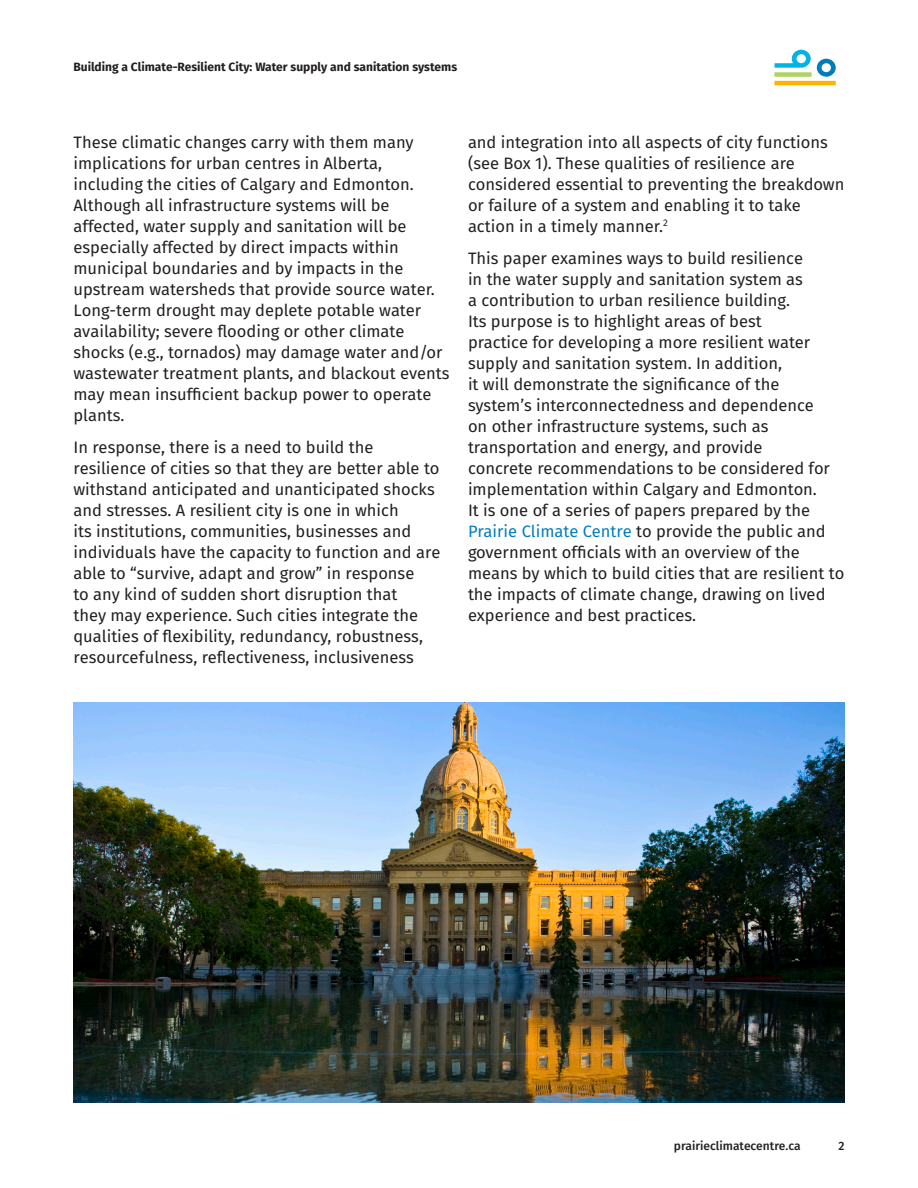
<style>
.page{position:relative;width:918px;height:1188px;background:#fff}
.page>*{position:absolute;margin:0;border:0;box-sizing:border-box;transform-origin:0 0}
.Body_copy{font:16.5px/21px "Fira Sans";color:#231f20}
.t1{font:700 12px "Fira Sans";color:#231f20}
.copyright_running_he{font:500 12px "Fira Sans";color:#231f20}
.s1{color:#007dbb}
</style>
<div class="page">
<svg style="left:817px;top:59px;width:19px;height:18px"></svg>
<div style="left:775px;top:72px;width:37px;height:5px;background:#add461"></div>
<hr style="left:775px;top:81px;width:61px;height:4px;background:#ffb500">
<svg style="left:775px;top:50px;width:36px;height:18px"></svg>
<img style="left:74px;top:702px;width:771px;height:400px">
<p class="t1" style="left:74px;top:58px;width:385px">Building a Climate-Resilient City: Water supply and sanitation systems</p>
<p class="Body_copy" style="left:74px;top:133px;width:377px">These climatic changes carry with them many implications for urban centres in Alberta, including the cities of Calgary and Edmonton.<br>Although all infrastructure systems will be affected, water supply and sanitation will be especially affected by direct impacts within municipal boundaries and by impacts in the upstream watersheds that provide source water.<br>Long-term drought may deplete potable water availability; severe flooding or other climate shocks (e.g., tornados) may damage water and/or wastewater treatment plants, and blackout events may mean insufficient backup power to operate plants.</p>
<p class="Body_copy" style="left:74px;top:438px;width:368px">In response, there is a need to build the resilience of cities so that they are better able to withstand anticipated and unanticipated shocks and stresses. A resilient city is one in which<br>its institutions, communities, businesses and individuals have the capacity to function and are able to “survive, adapt and grow” in response<br>to any kind of sudden short disruption that<br>they may experience. Such cities integrate the qualities of flexibility, redundancy, robustness, resourcefulness, reflectiveness, inclusiveness</p>
<p class="Body_copy" style="left:468px;top:133px;width:378px">and integration into all aspects of city functions (see Box 1). These qualities of resilience are considered essential to preventing the breakdown or failure of a system and enabling it to take action in a timely manner.<sup>2</sup></p>
<p class="Body_copy" style="left:468px;top:249px;width:378px">This paper examines ways to build resilience<br>in the water supply and sanitation system as<br>a contribution to urban resilience building.<br>Its purpose is to highlight areas of best<br>practice for developing a more resilient water supply and sanitation system. In addition,<br>it will demonstrate the significance of the system’s interconnectedness and dependence<br>on other infrastructure systems, such as transportation and energy, and provide<br>concrete recommendations to be considered for implementation within Calgary and Edmonton.<br>It is one of a series of papers prepared by the <span class="s1">Prairie Climate Centre</span> to provide the public and government officials with an overview of the means by which to build cities that are resilient to the impacts of climate change, drawing on lived experience and best practices.</p>
<p class="copyright_running_he" style="left:674px;top:1138px;width:128px">prairieclimatecentre.ca</p>
<p class="copyright_running_he" style="left:838px;top:1138px;width:8px">2</p>
</div>
